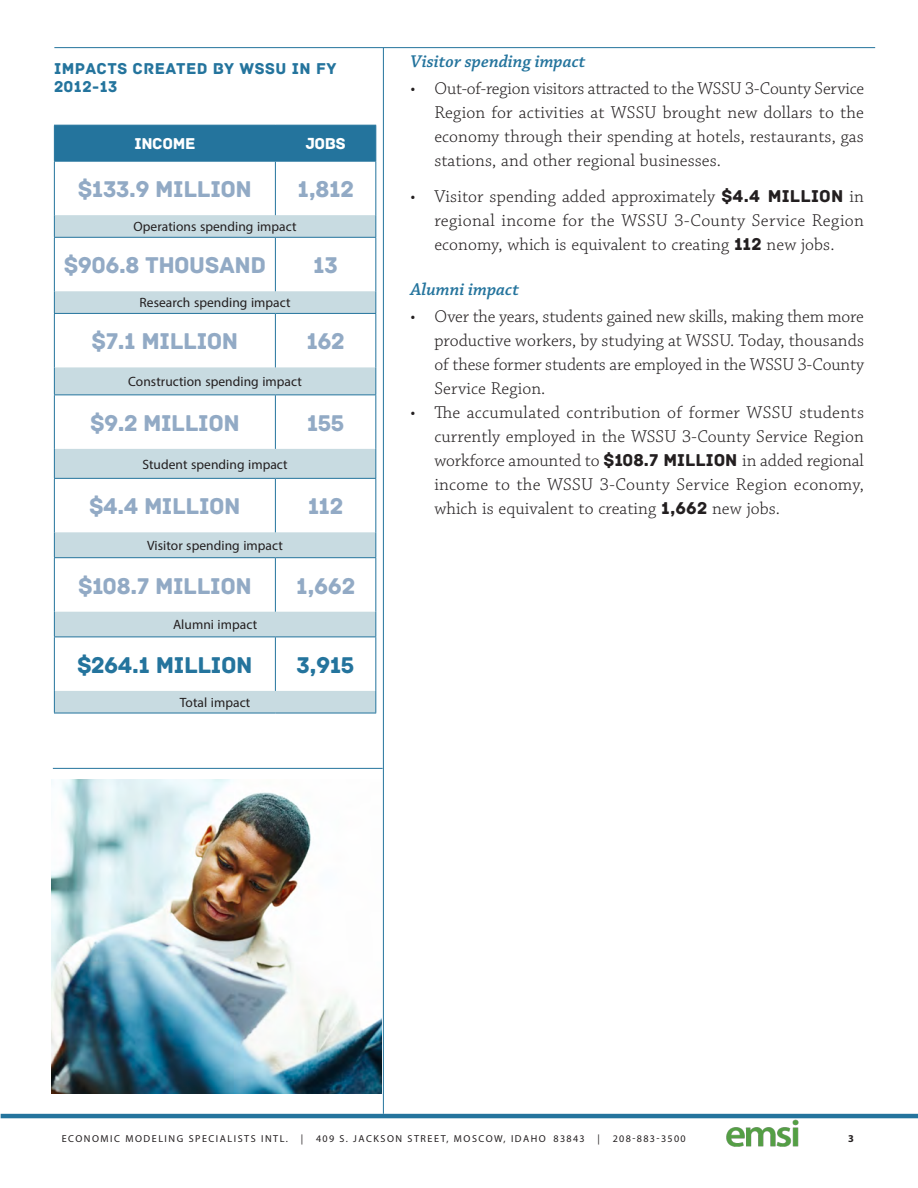
<style>
.page{position:relative;width:918px;height:1188px;background:#fff}
.page>*{position:absolute;margin:0;border:0;box-sizing:border-box;transform-origin:0 0}
.Table_normal_right{font:24px "Archive";letter-spacing:-.02em;color:#92aac5}
.Table_normal_right-2{font:24px "Archive";letter-spacing:-.02em;color:#24749d}
.t1{font:300 18px/24px "Chaparral Pro";letter-spacing:.005em;color:#231f20;text-align:justify}
.Heading_3{font:italic 600 18px "Chaparral Pro";letter-spacing:.005em;color:#24749d}
.Table_Title_no_line{font:16.5px/18px "Archive";letter-spacing:.025em;color:#24749d}
.Table_normal_right-3{font:16.5px "Archive";letter-spacing:-.02em;color:#fff}
.side_text{font:13.5px "Myriad Pro";letter-spacing:.005em;color:#231f20}
.t2{font:700 10.5px "Myriad Pro";color:#231f20}
.t3{font:10.2px "Myriad Pro";letter-spacing:.15em;color:#231f20}
.t4{font:10.2px "Myriad Pro";letter-spacing:.13em;color:#231f20}
.s1{font-family:"Archive";font-weight:400}
</style>
<div class="page">
<img style="left:726px;top:1120px;width:73px;height:27px">
<hr style="left:1px;top:1114px;width:917px;height:4px;background:#24749d">
<hr style="left:383px;top:48px;width:1px;height:1066px;background:#24749d">
<hr style="left:54px;top:47px;width:821px;height:1px;background:#24749d">
<img style="left:51px;top:779px;width:330px;height:314px">
<hr style="left:53px;top:768px;width:330px;height:1px;background:#24749d">
<div style="left:55px;top:126px;width:320px;height:35px;background:#24749d"></div>
<svg style="left:55px;top:215px;width:320px;height:498px"></svg>
<hr style="left:54px;top:637px;width:1px;height:54px;background:#24749d">
<hr style="left:275px;top:637px;width:1px;height:54px;background:#24749d">
<hr style="left:375px;top:637px;width:1px;height:54px;background:#24749d">
<hr style="left:54px;top:125px;width:221px;height:1px;background:#24749d">
<hr style="left:54px;top:126px;width:1px;height:35px;background:#24749d">
<hr style="left:275px;top:125px;width:101px;height:1px;background:#24749d">
<hr style="left:275px;top:126px;width:1px;height:35px;background:#24749d">
<hr style="left:375px;top:126px;width:1px;height:35px;background:#24749d">
<hr style="left:54px;top:161px;width:221px;height:1px;background:#24749d">
<hr style="left:54px;top:162px;width:1px;height:53px;background:#24749d">
<hr style="left:275px;top:161px;width:101px;height:1px;background:#24749d">
<hr style="left:275px;top:162px;width:1px;height:53px;background:#24749d">
<hr style="left:375px;top:162px;width:1px;height:53px;background:#24749d">
<hr style="left:54px;top:313px;width:221px;height:1px;background:#24749d">
<hr style="left:54px;top:314px;width:1px;height:53px;background:#24749d">
<hr style="left:275px;top:313px;width:101px;height:1px;background:#24749d">
<hr style="left:275px;top:314px;width:1px;height:53px;background:#24749d">
<hr style="left:375px;top:314px;width:1px;height:53px;background:#24749d">
<hr style="left:54px;top:394px;width:221px;height:1px;background:#24749d">
<hr style="left:275px;top:394px;width:101px;height:1px;background:#24749d">
<hr style="left:54px;top:478px;width:221px;height:1px;background:#24749d">
<hr style="left:275px;top:478px;width:101px;height:1px;background:#24749d">
<hr style="left:54px;top:557px;width:221px;height:1px;background:#24749d">
<hr style="left:275px;top:557px;width:101px;height:1px;background:#24749d">
<hr style="left:54px;top:637px;width:221px;height:1px;background:#24749d">
<hr style="left:275px;top:637px;width:101px;height:1px;background:#24749d">
<hr style="left:54px;top:713px;width:221px;height:1px;background:#24749d">
<hr style="left:275px;top:713px;width:101px;height:1px;background:#24749d">
<hr style="left:54px;top:558px;width:1px;height:54px;background:#24749d">
<hr style="left:275px;top:558px;width:1px;height:54px;background:#24749d">
<hr style="left:375px;top:558px;width:1px;height:54px;background:#24749d">
<hr style="left:54px;top:237px;width:221px;height:1px;background:#24749d">
<hr style="left:275px;top:237px;width:101px;height:1px;background:#24749d">
<hr style="left:54px;top:479px;width:1px;height:53px;background:#24749d">
<hr style="left:275px;top:479px;width:1px;height:53px;background:#24749d">
<hr style="left:375px;top:479px;width:1px;height:53px;background:#24749d">
<svg style="left:54px;top:532px;width:1px;height:25px"></svg>
<svg style="left:375px;top:532px;width:1px;height:25px"></svg>
<svg style="left:54px;top:215px;width:1px;height:22px"></svg>
<svg style="left:375px;top:215px;width:1px;height:22px"></svg>
<hr style="left:54px;top:238px;width:1px;height:53px;background:#24749d">
<hr style="left:275px;top:238px;width:1px;height:53px;background:#24749d">
<hr style="left:375px;top:238px;width:1px;height:53px;background:#24749d">
<svg style="left:54px;top:291px;width:1px;height:22px"></svg>
<svg style="left:375px;top:291px;width:1px;height:22px"></svg>
<svg style="left:54px;top:367px;width:1px;height:27px"></svg>
<svg style="left:375px;top:367px;width:1px;height:27px"></svg>
<hr style="left:54px;top:395px;width:1px;height:54px;background:#24749d">
<hr style="left:275px;top:395px;width:1px;height:54px;background:#24749d">
<hr style="left:375px;top:395px;width:1px;height:54px;background:#24749d">
<svg style="left:54px;top:449px;width:1px;height:29px"></svg>
<svg style="left:375px;top:449px;width:1px;height:29px"></svg>
<svg style="left:54px;top:612px;width:1px;height:25px"></svg>
<svg style="left:375px;top:612px;width:1px;height:25px"></svg>
<svg style="left:54px;top:691px;width:1px;height:22px"></svg>
<svg style="left:375px;top:691px;width:1px;height:22px"></svg>
<p class="Table_Title_no_line" style="left:54px;top:60px;width:284px">IMPACTS CREATED BY WSSU IN FY<br>2012-13</p>
<p class="Table_normal_right-3" style="left:134px;top:134px;width:63px">INCOME</p>
<p class="Table_normal_right-3" style="left:305px;top:134px;width:42px">JOBS</p>
<p class="Table_normal_right" style="left:78px;top:175px;width:176px">$133.9 MILLION</p>
<p class="Table_normal_right" style="left:297px;top:175px;width:58px">1,812</p>
<p class="side_text" style="left:134px;top:218px;width:165px">Operations spending impact</p>
<p class="Table_normal_right" style="left:64px;top:251px;width:204px">$906.8 THOUSAND</p>
<p class="Table_normal_right" style="left:313px;top:251px;width:26px">13</p>
<p class="side_text" style="left:140px;top:295px;width:153px">Research spending impact</p>
<p class="Table_normal_right" style="left:91px;top:327px;width:148px">$7.1 MILLION</p>
<p class="Table_normal_right" style="left:306px;top:327px;width:40px">162</p>
<p class="side_text" style="left:128px;top:373px;width:175px">Construction spending impact</p>
<p class="Table_normal_right" style="left:90px;top:409px;width:151px">$9.2 MILLION</p>
<p class="Table_normal_right" style="left:307px;top:409px;width:39px">155</p>
<p class="side_text" style="left:142px;top:456px;width:147px">Student spending impact</p>
<p class="Table_normal_right" style="left:89px;top:492px;width:153px">$4.4 MILLION</p>
<p class="Table_normal_right" style="left:308px;top:492px;width:37px">112</p>
<p class="side_text" style="left:147px;top:537px;width:137px">Visitor spending impact</p>
<p class="Table_normal_right" style="left:78px;top:572px;width:175px">$108.7 MILLION</p>
<p class="Table_normal_right" style="left:296px;top:572px;width:60px">1,662</p>
<p class="side_text" style="left:173px;top:617px;width:86px">Alumni impact</p>
<p class="Table_normal_right-2" style="left:77px;top:651px;width:177px">$264.1 MILLION</p>
<p class="Table_normal_right-2" style="left:296px;top:651px;width:60px">3,915</p>
<p class="side_text" style="left:180px;top:694px;width:72px">Total impact</p>
<p class="Heading_3" style="left:410px;top:51px;width:177px">Visitor spending impact</p>
<p class="t1" style="left:434px;top:77px;width:431px;text-indent:-24px">• Out-of-region visitors attracted to the WSSU 3-County Service Region for activities at WSSU brought new dollars to the economy through their spending at hotels, restaurants, gas stations, and other regional businesses.</p>
<p class="t1" style="left:434px;top:185px;width:431px;text-indent:-24px">• Visitor spending added approximately <span class="s1">$4.4 MILLION</span> in regional income for the WSSU 3-County Service Region economy, which is equivalent to creating <span class="s1">112</span> new jobs.</p>
<p class="Heading_3" style="left:410px;top:279px;width:110px">Alumni impact</p>
<p class="t1" style="left:434px;top:305px;width:431px;text-indent:-24px">• Over the years, students gained new skills, making them more productive workers, by studying at WSSU. Today, thousands of these former students are employed in the WSSU 3-County Service Region.</p>
<p class="t1" style="left:434px;top:401px;width:431px;text-indent:-24px">• The accumulated contribution of former WSSU students currently employed in the WSSU 3-County Service Region workforce amounted to <span class="s1">$108.7 MILLION</span> in added regional income to the WSSU 3-County Service Region economy, which is equivalent to creating <span class="s1">1,662</span> new jobs.</p>
<p class="t3" style="left:62px;top:1133px;width:228px">ECONOMIC MODELING SPECIALISTS INTL.</p>
<p class="t3" style="left:301px;top:1133px;width:4px">|</p>
<p class="t3" style="left:316px;top:1133px;width:270px">409 S. JACKSON STREET, MOSCOW, IDAHO 83843</p>
<p class="t3" style="left:598px;top:1133px;width:4px">|</p>
<p class="t4" style="left:613px;top:1133px;width:74px">208-883-3500</p>
<p class="t2" style="left:848px;top:1132px;width:7px">3</p>
</div>
